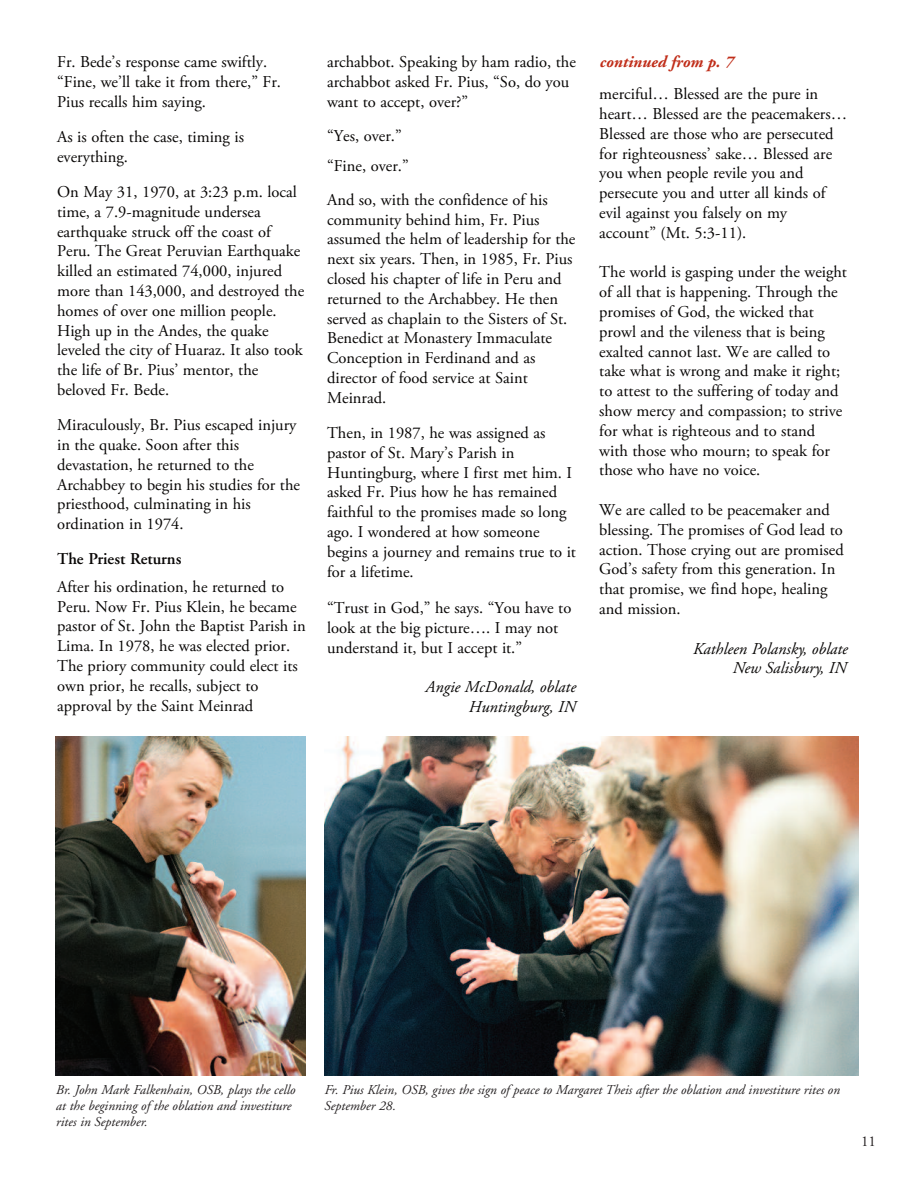
<style>
.page{position:relative;width:918px;height:1188px;background:#fff}
.page>*{position:absolute;margin:0;border:0;box-sizing:border-box;transform-origin:0 0}
.t1{font:16.5px/19.8px "Adobe Garamond Pro";color:#070504}
.t2{font:italic 16.5px/19.8px "Adobe Garamond";color:#070504;text-align:right}
.t3{font:italic 16.5px/19.8px "Adobe Garamond Pro";color:#070504;text-align:right}
.t4{font:600 16.5px "Adobe Garamond";color:#070504}
.t5{font:italic 700 16.5px "Adobe Garamond";color:#c02d19}
.t6{font:15px "Adobe Garamond";color:#231f20}
.t7{font:italic 13.5px/16.2px "Adobe Garamond";color:#231f20}
</style>
<div class="page">
<img style="left:325px;top:736px;width:534px;height:340px">
<img style="left:56px;top:736px;width:250px;height:340px">
<p class="t1" style="left:57px;top:54px;width:225px">Fr. Bede’s response came swiftly. “Fine, we’ll take it from there,” Fr.<br>Pius recalls him saying.</p>
<p class="t1" style="left:57px;top:129px;width:188px">As is often the case, timing is everything.</p>
<p class="t1" style="left:57px;top:183px;width:249px">On May 31, 1970, at 3:23 p.m. local time, a 7.9-magnitude undersea earthquake struck off the coast of<br>Peru. The Great Peruvian Earthquake killed an estimated 74,000, injured more than 143,000, and destroyed the homes of over one million people.<br>High up in the Andes, the quake leveled the city of Huaraz. It also took the life of Br. Pius’ mentor, the beloved Fr. Bede.</p>
<p class="t1" style="left:57px;top:417px;width:244px">Miraculously, Br. Pius escaped injury in the quake. Soon after this devastation, he returned to the<br>Archabbey to begin his studies for the priesthood, culminating in his ordination in 1974.</p>
<p class="t4" style="left:57px;top:552px;width:126px">The Priest Returns</p>
<p class="t1" style="left:57px;top:578px;width:250px">After his ordination, he returned to Peru. Now Fr. Pius Klein, he became pastor of St. John the Baptist Parish in Lima. In 1978, he was elected prior.<br>The priory community could elect its own prior, he recalls, subject to approval by the Saint Meinrad</p>
<p class="t1" style="left:327px;top:54px;width:250px">archabbot. Speaking by ham radio, the archabbot asked Fr. Pius, “So, do you want to accept, over?”</p>
<p class="t1" style="left:327px;top:122px;width:83px;line-height:30.6px">“Yes, over.” “Fine, over.”</p>
<p class="t1" style="left:327px;top:191px;width:250px">And so, with the confidence of his community behind him, Fr. Pius assumed the helm of leadership for the next six years. Then, in 1985, Fr. Pius closed his chapter of life in Peru and returned to the Archabbey. He then served as chaplain to the Sisters of St.<br>Benedict at Monastery Immaculate<br>Conception in Ferdinand and as director of food service at Saint<br>Meinrad.</p>
<p class="t1" style="left:327px;top:424px;width:250px">Then, in 1987, he was assigned as pastor of St. Mary’s Parish in<br>Huntingburg, where I first met him. I asked Fr. Pius how he has remained faithful to the promises made so long ago. I wondered at how someone begins a journey and remains true to it for a lifetime.</p>
<p class="t1" style="left:327px;top:600px;width:246px">“Trust in God,” he says. “You have to look at the big picture…. I may not understand it, but I accept it.”</p>
<p class="t3" style="left:426px;top:679px;width:152px">Angie McDonald, oblate<br>Huntingburg, IN</p>
<p class="t5" style="left:599px;top:56px;width:135px">continued from p. 7</p>
<p class="t1" style="left:599px;top:86px;width:249px">merciful… Blessed are the pure in heart… Blessed are the peacemakers…<br>Blessed are those who are persecuted for righteousness’ sake… Blessed are you when people revile you and persecute you and utter all kinds of evil against you falsely on my account” (Mt. 5:3-11).</p>
<p class="t1" style="left:599px;top:264px;width:249px">The world is gasping under the weight of all that is happening. Through the promises of God, the wicked that prowl and the vileness that is being exalted cannot last. We are called to take what is wrong and make it right; to attest to the suffering of today and show mercy and compassion; to strive for what is righteous and to stand with those who mourn; to speak for those who have no voice.</p>
<p class="t1" style="left:599px;top:501px;width:246px">We are called to be peacemaker and blessing. The promises of God lead to action. Those crying out are promised<br>God’s safety from this generation. In that promise, we find hope, healing and mission.</p>
<p class="t2" style="left:693px;top:640px;width:156px">Kathleen Polansky, oblate<br>New Salisbury, IN</p>
<p class="t7" style="left:56px;top:1083px;width:241px">Br. John Mark Falkenhain, OSB, plays the cello at the beginning of the oblation and investiture rites in September.</p>
<p class="t7" style="left:324px;top:1083px;width:517px">Fr. Pius Klein, OSB, gives the sign of peace to Margaret Theis after the oblation and investiture rites on<br>September 28.</p>
<p class="t6" style="left:861px;top:1136px;width:16px">11</p>
</div>
